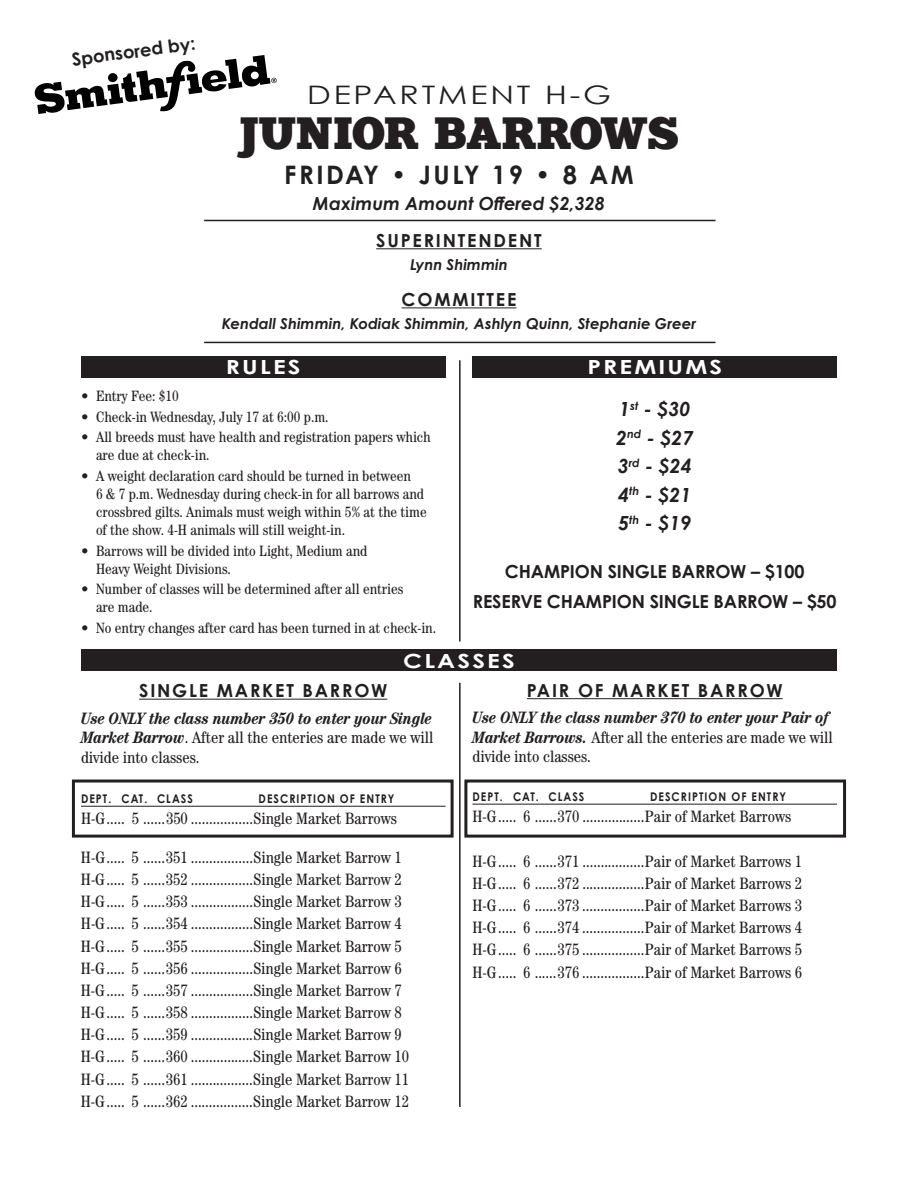
<style>
.page{position:relative;width:918px;height:1188px;background:#fff}
.page>*{position:absolute;margin:0;border:0;box-sizing:border-box;transform-origin:0 0}
.t1{font:45px "Merit";color:#231f20}
.t2{font:700 25.5px "Century Gothic Pro";letter-spacing:.1em;color:#231f20}
.t3{font:25.5px "Century Gothic";letter-spacing:.09em;color:#231f20;scale:1.25 1}
.t4{font:italic 700 19.5px/28.5px "Century Gothic Pro";color:#231f20}
.t5{font:700 19.5px "Century Gothic Pro";letter-spacing:.09em;color:#fff;scale:1.25 1}
.t6{font:700 18px "Century Gothic Pro";letter-spacing:.1em;color:#231f20}
.t7{font:700 18px/30px "Century Gothic Pro";letter-spacing:-.01em;color:#231f20;text-align:center}
.t8{font:italic 700 18px "Century Gothic Pro";color:#231f20}
.t9{font:condensed 16.5px/22.2px "Century Std";color:#231f20}
.t10{font:italic 700 condensed 16.5px/19.5px "Century Std";color:#231f20;text-align:justify}
.t11{font:condensed 15px/18px "Century Std";color:#231f20}
.t12{font:italic 700 15px "Century Gothic Pro";color:#231f20}
.t13{font:700 12px "Century Gothic Pro";letter-spacing:.1em;color:#231f20;scale:.88 1}
.s1{font-weight:400;font-style:normal}
</style>
<div class="page">
<hr style="left:376px;top:248px;width:166px;height:1px;background:#231f20">
<hr style="left:402px;top:307px;width:114px;height:1px;background:#231f20">
<div style="left:81px;top:356px;width:365px;height:22px;background:#231f20"></div>
<hr style="left:204px;top:220px;width:512px;height:1px;background:#231f20">
<hr style="left:204px;top:342px;width:512px;height:1px;background:#231f20">
<hr style="left:459px;top:360px;width:2px;height:282px;background:#231f20">
<div style="left:472px;top:356px;width:365px;height:22px;background:#231f20"></div>
<div style="left:81px;top:650px;width:756px;height:21px;background:#231f20"></div>
<hr style="left:139px;top:699px;width:248px;height:1px;background:#231f20">
<hr style="left:81px;top:806px;width:365px;height:1px;background:#231f20">
<hr style="left:459px;top:683px;width:2px;height:424px;background:#231f20">
<hr style="left:527px;top:698px;width:256px;height:1px;background:#231f20">
<hr style="left:472px;top:804px;width:365px;height:1px;background:#231f20">
<div style="left:72px;top:780px;width:382px;height:58px;border:3px solid #231f20"></div>
<div style="left:464px;top:780px;width:382px;height:58px;border:3px solid #231f20"></div>
<svg style="left:34px;top:55px;width:243px;height:59px"></svg>
<p class="t6" style="left:71px;top:48px;width:126px;rotate:-7deg">Sponsored by:</p>
<h2 class="t3" style="left:307px;top:76px;width:245px">DEPARTMENT H-G</h2>
<h1 class="t1" style="left:240px;top:107px;width:440px">JUNIOR BARROWS</h1>
<h2 class="t2" style="left:284px;top:159px;width:351px">FRIDAY • JULY 19 • 8 AM</h2>
<p class="t8" style="left:313px;top:192px;width:294px">Maximum Amount Offered $2,328</p>
<p class="t6" style="left:376px;top:229px;width:167px">SUPERINTENDENT</p>
<p class="t12" style="left:410px;top:255px;width:99px">Lynn Shimmin</p>
<p class="t6" style="left:402px;top:288px;width:116px">COMMITTEE</p>
<p class="t12" style="left:222px;top:314px;width:476px">Kendall Shimmin, Kodiak Shimmin, Ashlyn Quinn, Stephanie Greer</p>
<p class="t5" style="left:226px;top:355px;width:61px">RULES</p>
<p class="t5" style="left:587px;top:355px;width:109px">PREMIUMS</p>
<p class="t11" style="left:81px;top:387px;width:99px">• Entry Fee: $10</p>
<p class="t11" style="left:81px;top:407px;width:249px">• Check-in Wednesday, July 17 at 6:00 p.m.</p>
<p class="t11" style="left:96px;top:428px;width:336px;text-indent:-15px">• All breeds must have health and registration papers which are due at check-in.</p>
<p class="t11" style="left:96px;top:467px;width:332px;text-indent:-15px">• A weight declaration card should be turned in between<br>6 &amp; 7 p.m. Wednesday during check-in for all barrows and crossbred gilts. Animals must weigh within 5% at the time of the show. 4-H animals will still weight-in.</p>
<p class="t11" style="left:96px;top:541px;width:273px;text-indent:-15px">• Barrows will be divided into Light, Medium and<br>Heavy Weight Divisions.</p>
<p class="t11" style="left:96px;top:580px;width:309px;text-indent:-15px">• Number of classes will be determined after all entries are made.</p>
<p class="t11" style="left:81px;top:619px;width:357px">• No entry changes after card has been turned in at check-in.</p>
<p class="t5" style="left:403px;top:648px;width:91px">CLASSES</p>
<p class="t4" style="left:616px;top:394px;width:79px">1<sup>st</sup> - $30<br>2<sup>nd</sup> - $27<br>3<sup>rd</sup> - $24<br>4<sup>th</sup> - $21<br>5<sup>th</sup> - $19</p>
<p class="t7" style="left:473px;top:556px;width:365px">CHAMPION SINGLE BARROW – $100<br>RESERVE CHAMPION SINGLE BARROW – $50</p>
<p class="t6" style="left:139px;top:680px;width:250px">SINGLE MARKET BARROW</p>
<p class="t10" style="left:81px;top:708px;width:354px">Use ONLY the class number 350 to enter your Single Market Barrow<span class="s1">. After all the enteries are made we will divide into classes.</span></p>
<p class="t13" style="left:81px;top:791px;width:129px">DEPT. CAT. CLASS</p>
<p class="t13" style="left:259px;top:791px;width:156px">DESCRIPTION OF ENTRY</p>
<p class="t9" style="left:81px;top:807px;width:318px">H-G..... 5 ......350 .................Single Market Barrows</p>
<p class="t9" style="left:81px;top:846px;width:330px">H-G..... 5 ......351 .................Single Market Barrow 1<br>H-G..... 5 ......352 .................Single Market Barrow 2<br>H-G..... 5 ......353 .................Single Market Barrow 3<br>H-G..... 5 ......354 .................Single Market Barrow 4<br>H-G..... 5 ......355 .................Single Market Barrow 5<br>H-G..... 5 ......356 .................Single Market Barrow 6<br>H-G..... 5 ......357 .................Single Market Barrow 7<br>H-G..... 5 ......358 .................Single Market Barrow 8<br>H-G..... 5 ......359 .................Single Market Barrow 9<br>H-G..... 5 ......360 .................Single Market Barrow 10<br>H-G..... 5 ......361 .................Single Market Barrow 11<br>H-G..... 5 ......362 .................Single Market Barrow 12</p>
<p class="t6" style="left:527px;top:679px;width:257px">PAIR OF MARKET BARROW</p>
<p class="t10" style="left:472px;top:708px;width:362px;text-align:left">Use ONLY the class number 370 to enter your Pair of<br>Market Barrows. <span class="s1">After all the enteries are made we will divide into classes.</span></p>
<p class="t13" style="left:472px;top:789px;width:129px">DEPT. CAT. CLASS</p>
<p class="t13" style="left:650px;top:789px;width:156px">DESCRIPTION OF ENTRY</p>
<p class="t9" style="left:472px;top:805px;width:320px">H-G..... 6 ......370 .................Pair of Market Barrows</p>
<p class="t9" style="left:472px;top:850px;width:331px;text-align:justify">H-G..... 6 ......371 .................Pair of Market Barrows 1<br>H-G..... 6 ......372 .................Pair of Market Barrows 2<br>H-G..... 6 ......373 .................Pair of Market Barrows 3<br>H-G..... 6 ......374 .................Pair of Market Barrows 4<br>H-G..... 6 ......375 .................Pair of Market Barrows 5<br>H-G..... 6 ......376 .................Pair of Market Barrows 6</p>
</div>
